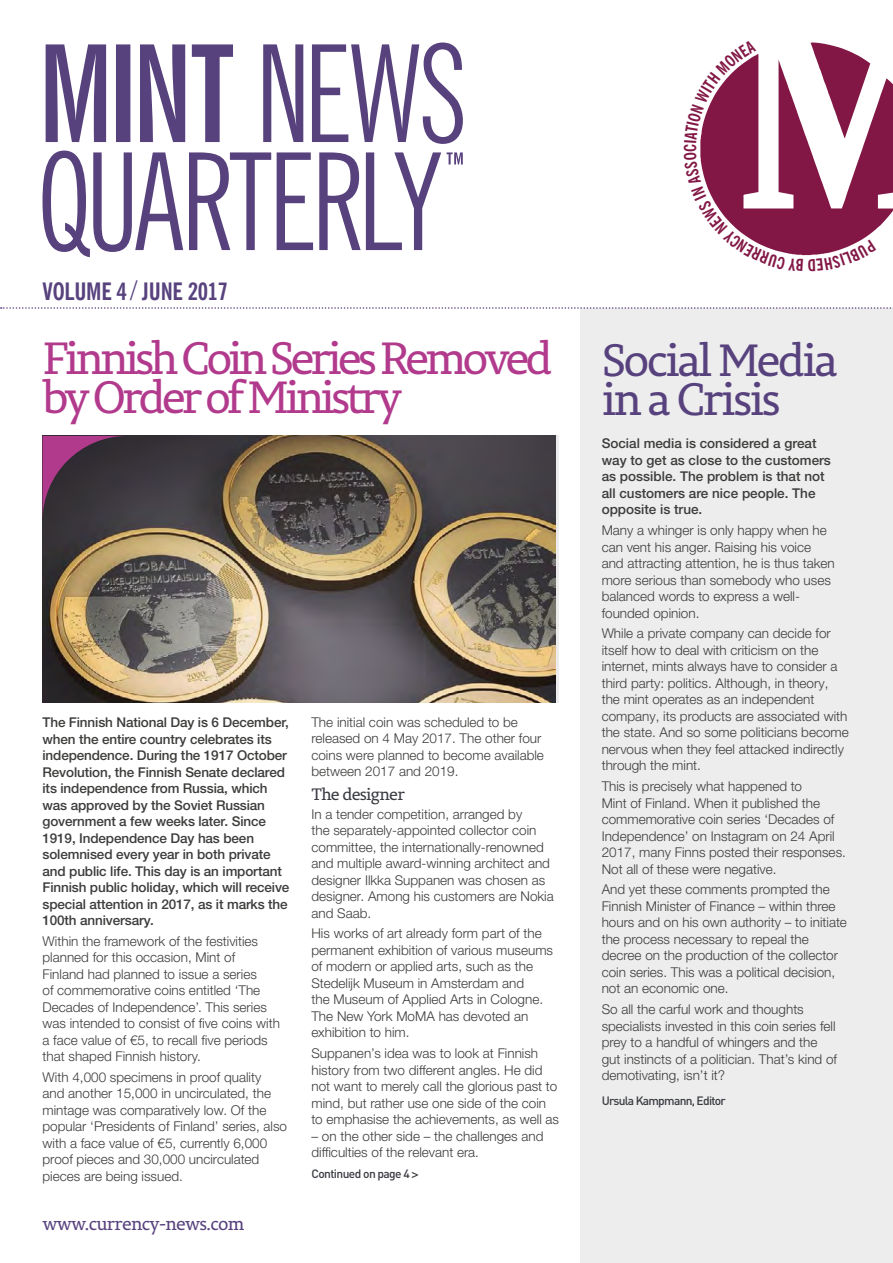
<style>
.page{position:relative;width:893px;height:1263px;background:#fff}
.page>*{position:absolute;margin:0;border:0;box-sizing:border-box;transform-origin:0 0}
.t1{font:45px/39px "Permian Slab Serif Typeface";letter-spacing:-.09em;color:#b23a8d}
.t2{font:45px/39px "Permian Slab Serif Typeface";letter-spacing:-.06em;color:#58427e}
.t3{font:700 condensed 24px "News Gothic BT";letter-spacing:-.01em;color:#58427e}
.t4{font:18px "Permian Slab Serif Typeface";letter-spacing:-.04em;color:#58427e}
.t5{font:16.5px "Permian Slab Serif Typeface";letter-spacing:-.04em;color:#393b41}
.t6{font:300 13.5px/16.5px "Helvetica Neue LTW1 G";color:#3c3c3b}
.t7{font:500 13.5px/16.5px "Helvetica Neue LTW1 G";letter-spacing:-.01em;color:#3c3c3b}
.t8{font:500 12px "DIN";letter-spacing:-.06em;color:#393b41}
.s1{font-weight:400}
.s2{font-family:"Helvetica Neue LTW1 G"}
</style>
<div class="page">
<div style="left:580px;top:308px;width:313px;height:955px;background:#ededed"></div>
<svg style="left:1px;top:307px;width:892px;height:2px"></svg>
<svg style="left:447px;top:152px;width:16px;height:12px"></svg>
<svg style="left:43px;top:151px;width:398px;height:106px"></svg>
<svg style="left:46px;top:44px;width:187px;height:98px"></svg>
<svg style="left:263px;top:44px;width:40px;height:98px"></svg>
<svg style="left:312px;top:43px;width:151px;height:101px"></svg>
<img style="left:43px;top:436px;width:513px;height:267px">
<svg style="left:43px;top:436px;width:85px;height:85px;background:#4f3349"></svg>
<svg style="left:700px;top:42px;width:193px;height:214px"></svg>
<h2 class="t3" style="left:43px;top:277px;width:187px">VOLUME 4 <span class="s1">/</span> JUNE 2017</h2>
<h1 class="t1" style="left:43px;top:337px;width:512px">Finnish Coin Series Removed by Order of Ministry</h1>
<p class="t7" style="left:43px;top:714px;width:248px">The Finnish National Day is 6 December, when the entire country celebrates its independence. During the 1917 October Revolution, the Finnish Senate declared its independence from Russia, which was approved by the Soviet Russian government a few weeks later. Since 1919, Independence Day has been solemnised every year in both private and public life. This day is an important Finnish public holiday, which will receive special attention in 2017, as it marks the 100th anniversary.</p>
<p class="t6" style="left:43px;top:933px;width:239px">Within the framework of the festivities planned for this occasion, Mint of Finland had planned to issue a series<br>of commemorative coins entitled ‘The Decades of Independence’. This series was intended to consist of five coins with a face value of €5, to recall five periods that shaped Finnish history.</p>
<p class="t6" style="left:43px;top:1069px;width:246px">With 4,000 specimens in proof quality<br>and another 15,000 in uncirculated, the mintage was comparatively low. Of the popular ‘Presidents of Finland’ series, also with a face value of €5, currently 6,000 proof pieces and 30,000 uncirculated pieces are being issued.</p>
<h3 class="t4" style="left:43px;top:1209px;width:203px">www.currency-news.com</h3>
<p class="t6" style="left:311px;top:714px;width:234px">The initial coin was scheduled to be released on 4 May 2017. The other four coins were planned to become available between 2017 and 2019.</p>
<p class="t5" style="left:311px;top:781px;width:95px">The designer</p>
<p class="t6" style="left:311px;top:805px;width:244px">In a tender competition, arranged by<br>the separately-appointed collector coin committee, the internationally-renowned and multiple award-winning architect and designer Ilkka Suppanen was chosen as designer. Among his customers are Nokia and Saab.</p>
<p class="t6" style="left:311px;top:925px;width:243px">His works of art already form part of the permanent exhibition of various museums of modern or applied arts, such as the Stedelijk Museum in Amsterdam and<br>the Museum of Applied Arts in Cologne.<br>The New York MoMA has devoted an exhibition to him.</p>
<p class="t6" style="left:311px;top:1045px;width:249px">Suppanen’s idea was to look at Finnish history from two different angles. He did not want to merely call the glorious past to mind, but rather use one side of the coin to emphasise the achievements, as well as</p>
<p class="t6" style="left:311px;top:1127px;width:234px">– on the other side – the challenges and difficulties of the relevant era.</p>
<p class="t8" style="left:311px;top:1166px;width:109px">Continued on page 4 <span class="s2">&gt;</span></p>
<h1 class="t2" style="left:602px;top:339px;width:238px">Social Media in a Crisis</h1>
<p class="t7" style="left:602px;top:435px;width:231px">Social media is considered a great way to get as close to the customers as possible. The problem is that not all customers are nice people. The opposite is true.</p>
<p class="t6" style="left:602px;top:522px;width:234px">Many a whinger is only happy when he can vent his anger. Raising his voice and attracting attention, he is thus taken more serious than somebody who uses balanced words to express a well&shy;founded opinion.</p>
<p class="t6" style="left:602px;top:625px;width:249px">While a private company can decide for itself how to deal with criticism on the internet, mints always have to consider a third party: politics. Although, in theory, the mint operates as an independent company, its products are associated with the state. And so some politicians become nervous when they feel attacked indirectly through the mint.</p>
<p class="t6" style="left:602px;top:778px;width:246px">This is precisely what happened to<br>Mint of Finland. When it published the commemorative coin series ‘Decades of Independence’ on Instagram on 24 April 2017, many Finns posted their responses.<br>Not all of these were negative.</p>
<p class="t6" style="left:602px;top:881px;width:247px">And yet these comments prompted the Finnish Minister of Finance – within three hours and on his own authority – to initiate the process necessary to repeal the decree on the production of the collector coin series. This was a political decision, not an economic one.</p>
<p class="t6" style="left:602px;top:1001px;width:237px">So all the carful work and thoughts specialists invested in this coin series fell prey to a handful of whingers and the gut instincts of a politician. That’s kind of demotivating, isn’t it?</p>
<p class="t8" style="left:602px;top:1093px;width:126px">Ursula Kampmann, Editor</p>
</div>
